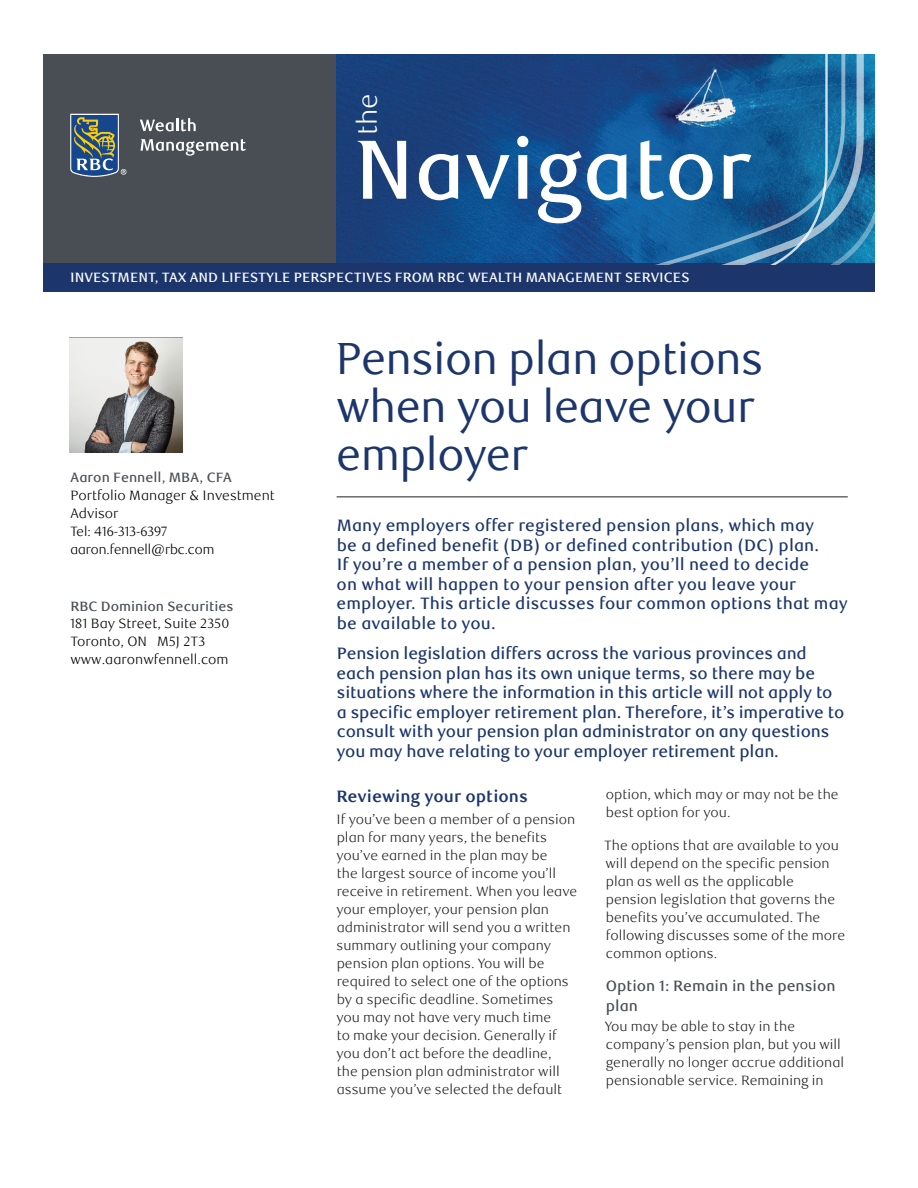
<style>
.page{position:relative;width:918px;height:1188px;background:#fff}
.page>*{position:absolute;margin:0;border:0;box-sizing:border-box;transform-origin:0 0}
.t1{font:500 84px "RBC Text";letter-spacing:-.01em;color:#fff}
._1-Main_Title{font:45px/48px "RBC Display";color:#1c366c}
.t2{font:300 27px "RBC Text";color:#fff}
._3-Intro_Text{font:500 16.5px/19.5px "RBC Text";letter-spacing:-.01em;color:#1c366c}
._4-Text_Headline{font:700 16.5px "RBC Text";color:#1c366c}
._6-Subhead_L1{font:500 15px/19.5px "RBC Text";color:#484e54}
._5-Body_Copy{font:300 13.5px/18px "RBC Text";color:#231f20}
.t3{font:300 13.5px/18px "RBC Text";color:#000}
.t4{font:500 13.5px "RBC Text";color:#fff}
.t5{font:500 13.5px "RBC Text";color:#484e54}
.t6{font:300 13.5px/18px "RBC Display";color:#000}
</style>
<div class="page">
<div style="left:43px;top:54px;width:294px;height:211px;background:#484e54"></div>
<svg style="left:70px;top:114px;width:56px;height:63px;background:#5a707e"></svg>
<svg style="left:140px;top:118px;width:56px;height:13px"></svg>
<svg style="left:141px;top:139px;width:105px;height:17px"></svg>
<img style="left:337px;top:54px;width:107px;height:210px">
<div style="left:43px;top:264px;width:832px;height:28px;background:#1c366c"></div>
<svg style="left:864px;top:54px;width:11px;height:210px;background:#1771a3"></svg>
<svg style="left:444px;top:54px;width:420px;height:211px;background:#1b5a94"></svg>
<hr style="left:337px;top:497px;width:511px;height:1px;background:#231f20">
<img style="left:69px;top:338px;width:113px;height:115px">
<h3 class="t2" style="left:352px;top:135px;width:43px;rotate:-90deg">the</h3>
<h1 class="t1" style="left:354px;top:120px;width:399px">Navigator</h1>
<p class="t4" style="left:70px;top:270px;width:621px">INVESTMENT, TAX AND LIFESTYLE PERSPECTIVES FROM RBC WEALTH MANAGEMENT SERVICES</p>
<p class="t5" style="left:70px;top:470px;width:163px">Aaron Fennell, MBA, CFA</p>
<p class="t3" style="left:70px;top:487px;width:206px">Portfolio Manager &amp; Investment<br>Advisor</p>
<p class="t6" style="left:70px;top:523px;width:145px">Tel: 416-313-6397 aaron.fennell@rbc.com</p>
<p class="t5" style="left:70px;top:598px;width:165px">RBC Dominion Securities</p>
<p class="t3" style="left:70px;top:615px;width:161px">181 Bay Street, Suite 2350<br>Toronto, ON M5J 2T3 www.aaronwfennell.com</p>
<h1 class="_1-Main_Title" style="left:337px;top:335px;width:428px">Pension plan options when you leave your employer</h1>
<p class="_3-Intro_Text" style="left:337px;top:516px;width:513px">Many employers offer registered pension plans, which may<br>be a defined benefit (DB) or defined contribution (DC) plan.<br>If you’re a member of a pension plan, you’ll need to decide<br>on what will happen to your pension after you leave your employer. This article discusses four common options that may be available to you.</p>
<p class="_3-Intro_Text" style="left:337px;top:644px;width:509px">Pension legislation differs across the various provinces and each pension plan has its own unique terms, so there may be situations where the information in this article will not apply to a specific employer retirement plan. Therefore, it’s imperative to consult with your pension plan administrator on any questions you may have relating to your employer retirement plan.</p>
<h2 class="_4-Text_Headline" style="left:336px;top:786px;width:193px">Reviewing your options</h2>
<p class="_5-Body_Copy" style="left:336px;top:811px;width:242px">If you’ve been a member of a pension plan for many years, the benefits you’ve earned in the plan may be<br>the largest source of income you’ll receive in retirement. When you leave your employer, your pension plan administrator will send you a written summary outlining your company pension plan options. You will be required to select one of the options by a specific deadline. Sometimes you may not have very much time<br>to make your decision. Generally if you don’t act before the deadline,<br>the pension plan administrator will assume you’ve selected the default</p>
<p class="_5-Body_Copy" style="left:606px;top:786px;width:234px">option, which may or may not be the best option for you.</p>
<p class="_5-Body_Copy" style="left:604px;top:836px;width:243px">The options that are available to you will depend on the specific pension plan as well as the applicable pension legislation that governs the benefits you’ve accumulated. The following discusses some of the more common options.</p>
<h3 class="_6-Subhead_L1" style="left:606px;top:977px;width:231px">Option 1: Remain in the pension plan</h3>
<p class="_5-Body_Copy" style="left:605px;top:1018px;width:241px">You may be able to stay in the company’s pension plan, but you will generally no longer accrue additional pensionable service. Remaining in</p>
</div>
